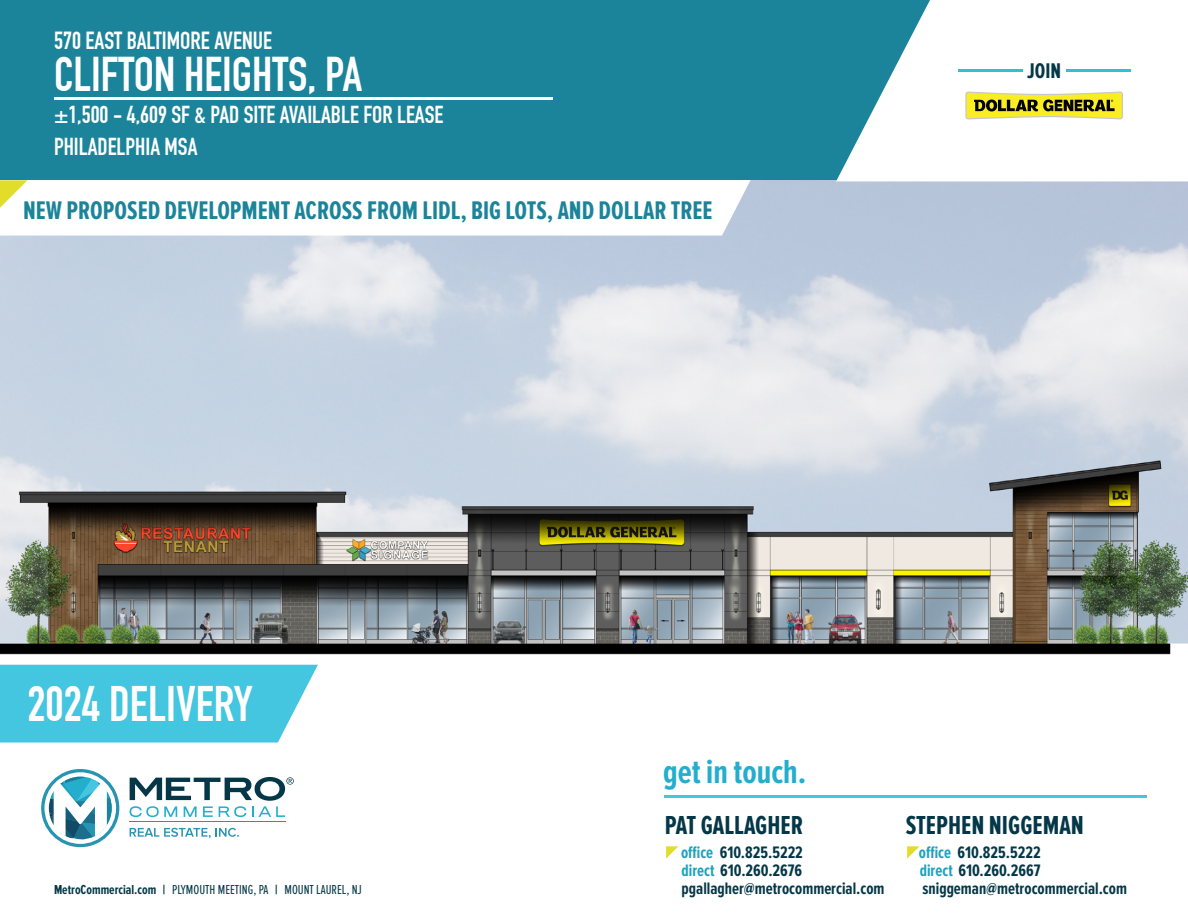
<style>
.page{position:relative;width:1188px;height:918px;background:#fff}
.page>*{position:absolute;margin:0;border:0;box-sizing:border-box;transform-origin:0 0}
.t1{font:48.75px "DIN Engschrift";color:#fff}
.t2{font:47.7px "DIN Engschrift";color:#fff}
.t3{font:700 34.65px "Proxima Nova Ex Cn";color:#23aecd}
.t4{font:700 27px "Proxima Nova Ex Cn";color:#043747}
.t5{font:700 26.4px "Proxima Nova Ex Cn";color:#1c849a}
.t6{font:24.15px "DIN Engschrift";color:#fff}
.t7{font:24px "DIN Engschrift";color:#fff}
.t8{font:700 22.05px "Proxima Nova Ex Cn";color:#043747}
.t9{font:700 17.25px "Proxima Nova Ex Cn";color:#043747}
.t10{font:13.5px "Proxima Nova Ex Cn";color:#043747}
.s1{font-weight:700}
.s2{color:#1da1c0}
</style>
<div class="page">
<img style="left:0;top:180px;width:1188px;height:485px">
<div style="left:0;top:0;width:1188px;height:180px;background:#1c849a"></div>
<svg style="left:836px;top:0;width:352px;height:181px;background:#deedf0"></svg>
<hr style="left:1066px;top:69px;width:64px;height:3px;background:#2dc0da">
<hr style="left:958px;top:69px;width:65px;height:3px;background:#2dc0da">
<hr style="left:54px;top:97px;width:498px;height:2px;background:#fff">
<hr style="left:665px;top:795px;width:482px;height:3px;background:#44c5e0">
<svg style="left:41px;top:769px;width:78px;height:78px"></svg>
<hr style="left:130px;top:821px;width:156px;height:1px;background:#2894b3">
<svg style="left:130px;top:828px;width:109px;height:10px"></svg>
<svg style="left:130px;top:777px;width:164px;height:40px"></svg>
<svg style="left:0;top:180px;width:751px;height:56px"></svg>
<div style="left:0;top:665px;width:318px;height:78px;background:#44c5e0"></div>
<svg style="left:666px;top:846px;width:12px;height:13px"></svg>
<svg style="left:907px;top:846px;width:12px;height:13px"></svg>
<svg style="left:965px;top:92px;width:158px;height:27px;background:#bcb43a"></svg>
<p class="t6" style="left:54px;top:26px;width:220px">570 EAST BALTIMORE AVENUE</p>
<p class="t2" style="left:54px;top:46px;width:310px">CLIFTON HEIGHTS, PA</p>
<p class="t7" style="left:54px;top:100px;width:391px">±1,500 - 4,609 SF &amp; PAD SITE AVAILABLE FOR LEASE</p>
<p class="t7" style="left:54px;top:132px;width:145px">PHILADELPHIA MSA</p>
<p class="t5" style="left:23px;top:195px;width:691px">NEW PROPOSED DEVELOPMENT ACROSS FROM LIDL, BIG LOTS, AND DOLLAR TREE</p>
<p class="t8" style="left:1027px;top:59px;width:35px">JOIN</p>
<p class="t1" style="left:27px;top:675px;width:227px">2024 DELIVERY</p>
<p class="t10" style="left:54px;top:882px;width:309px"><span class="s1">MetroCommercial.com |</span> PLYMOUTH MEETING, PA <span class="s1">|</span> MOUNT LAUREL, NJ</p>
<p class="t3" style="left:663px;top:752px;width:145px">get in touch.</p>
<p class="t4" style="left:665px;top:810px;width:140px">PAT GALLAGHER</p>
<p class="t9" style="left:681px;top:842px;width:123px"><span class="s2">office</span> 610.825.5222</p>
<p class="t9" style="left:682px;top:860px;width:122px"><span class="s2">direct</span> 610.260.2676</p>
<p class="t9" style="left:682px;top:878px;width:204px">pgallagher@metrocommercial.com</p>
<p class="t4" style="left:906px;top:810px;width:180px">STEPHEN NIGGEMAN</p>
<p class="t9" style="left:919px;top:842px;width:123px"><span class="s2">office</span> 610.825.5222</p>
<p class="t9" style="left:920px;top:860px;width:122px"><span class="s2">direct</span> 610.260.2667</p>
<p class="t9" style="left:923px;top:878px;width:206px">sniggeman@metrocommercial.com</p>
</div>
